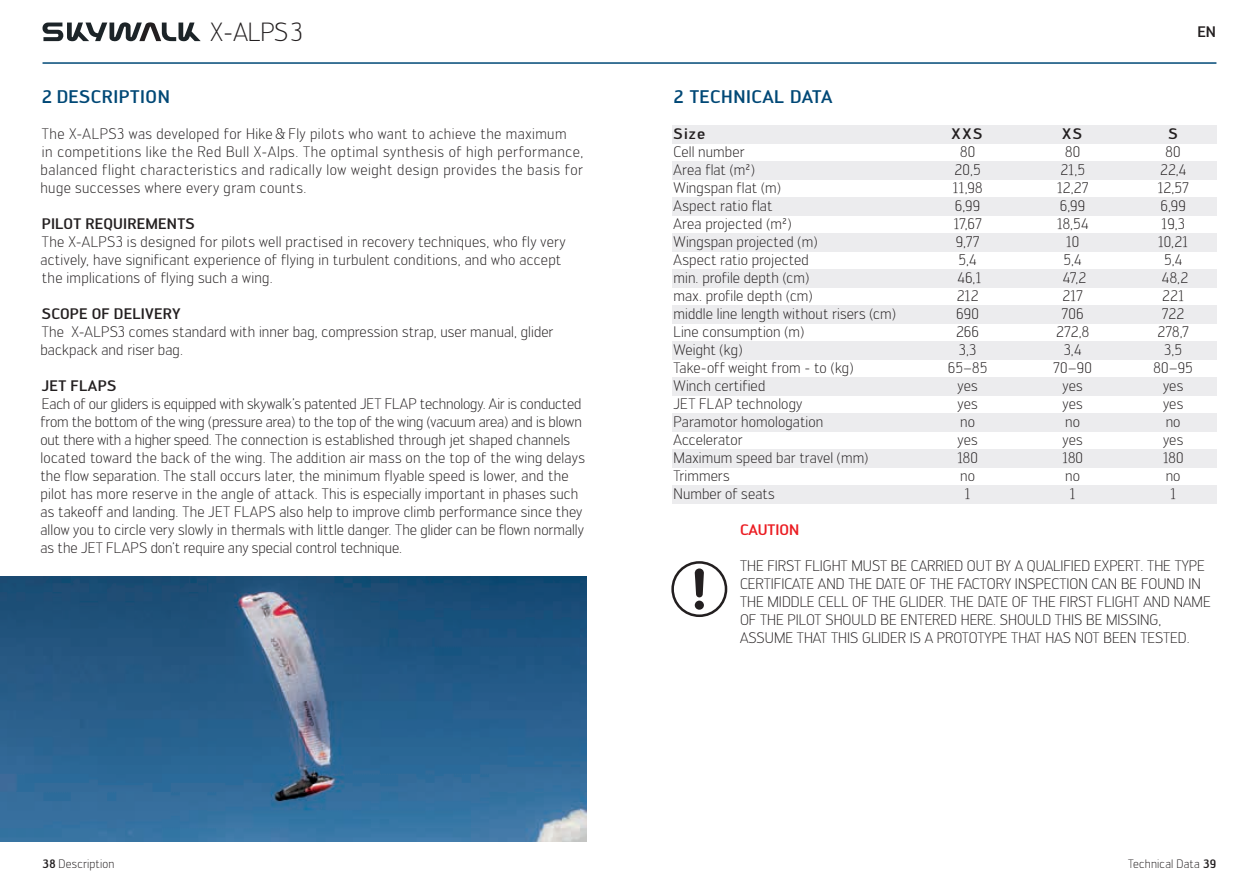
<style>
.page{position:relative;width:1259px;height:893px;background:#fff}
.page>*{position:absolute;margin:0;border:0;box-sizing:border-box;transform-origin:0 0}
.t1{font:300 25.8px "Engel";color:#231f20}
.t2{font:500 18px "Engel";letter-spacing:.03em;color:#004876}
.t3{font:300 15px/18px "Engel";letter-spacing:.005em;color:#231f20}
.t4{font:300 15px/18px "Engel";letter-spacing:.035em;color:#231f20}
.t5{font:500 15px "Engel";letter-spacing:.015em;color:#231f20}
.t6{font:500 15px "Engel";color:#eb1c22}
.t7{font:300 12px "Engel";letter-spacing:.015em;color:#231f20}
.s1{font-weight:500}
</style>
<div class="page">
<svg style="left:43px;top:22px;width:158px;height:19px"></svg>
<hr style="left:43px;top:62px;width:586px;height:2px;background:#004977">
<hr style="left:629px;top:62px;width:587px;height:2px;background:#004977">
<div style="left:672px;top:125px;width:544px;height:18px;background:#ececee"></div>
<div style="left:672px;top:197px;width:544px;height:18px;background:#ececee"></div>
<div style="left:672px;top:269px;width:544px;height:18px;background:#ececee"></div>
<div style="left:672px;top:341px;width:544px;height:18px;background:#ececee"></div>
<div style="left:672px;top:413px;width:544px;height:18px;background:#ececee"></div>
<div style="left:672px;top:161px;width:544px;height:18px;background:#ececee"></div>
<div style="left:672px;top:233px;width:544px;height:18px;background:#ececee"></div>
<div style="left:672px;top:305px;width:544px;height:18px;background:#ececee"></div>
<div style="left:672px;top:377px;width:544px;height:18px;background:#ececee"></div>
<div style="left:672px;top:449px;width:544px;height:18px;background:#ececee"></div>
<div style="left:672px;top:485px;width:544px;height:18px;background:#ececee"></div>
<svg style="left:694px;top:568px;width:10px;height:29px"></svg>
<div style="left:695px;top:601px;width:9px;height:9px;background:#231f20;border-radius:50%"></div>
<div style="left:671px;top:561px;width:56px;height:56px;border:3px solid #231f20;border-radius:50%"></div>
<img style="left:0;top:576px;width:586px;height:265px">
<h1 class="t1" style="left:210px;top:17px;width:94px">X-ALPS3</h1>
<p class="t5" style="left:1197px;top:23px;width:20px">EN</p>
<p class="t2" style="left:42px;top:86px;width:129px">2 DESCRIPTION</p>
<p class="t4" style="left:40px;top:125px;width:544px">The X-ALPS3 was developed for Hike &amp; Fly pilots who want to achieve the maximum<br>in competitions like the Red Bull X-Alps. The optimal synthesis of high performance, balanced flight characteristics and radically low weight design provides the basis for huge successes where every gram counts.</p>
<p class="t5" style="left:42px;top:215px;width:154px">PILOT REQUIREMENTS</p>
<p class="t3" style="left:40px;top:233px;width:527px">The X-ALPS3 is designed for pilots well practised in recovery techniques, who fly very actively, have significant experience of flying in turbulent conditions, and who accept the implications of flying such a wing.</p>
<p class="t5" style="left:42px;top:305px;width:140px">SCOPE OF DELIVERY</p>
<p class="t3" style="left:40px;top:323px;width:514px">The X-ALPS3 comes standard with inner bag, compression strap, user manual, glider backpack and riser bag.</p>
<p class="t5" style="left:42px;top:377px;width:76px">JET FLAPS</p>
<p class="t3" style="left:40px;top:395px;width:546px">Each of our gliders is equipped with skywalk’s patented JET FLAP technology. Air is conducted from the bottom of the wing (pressure area) to the top of the wing (vacuum area) and is blown out there with a higher speed. The connection is established through jet shaped channels located toward the back of the wing. The addition air mass on the top of the wing delays the flow separation. The stall occurs later, the minimum flyable speed is lower, and the pilot has more reserve in the angle of attack. This is especially important in phases such as takeoff and landing. The JET FLAPS also help to improve climb performance since they allow you to circle very slowly in thermals with little danger. The glider can be flown normally as the JET FLAPS don’t require any special control technique.</p>
<p class="t2" style="left:673px;top:86px;width:160px">2 TECHNICAL DATA</p>
<p class="t5" style="left:673px;top:125px;width:33px">Size</p>
<p class="t5" style="left:951px;top:125px;width:32px">XXS</p>
<p class="t5" style="left:1062px;top:125px;width:22px">XS</p>
<p class="t5" style="left:1168px;top:125px;width:11px">S</p>
<p class="t3" style="left:673px;top:143px;width:72px">Cell number</p>
<p class="t3" style="left:960px;top:143px;width:17px">80</p>
<p class="t3" style="left:1065px;top:143px;width:17px">80</p>
<p class="t3" style="left:1165px;top:143px;width:17px">80</p>
<p class="t3" style="left:673px;top:161px;width:83px">Area flat (m²)</p>
<p class="t3" style="left:954px;top:161px;width:27px">20,5</p>
<p class="t3" style="left:1060px;top:161px;width:26px">21,5</p>
<p class="t3" style="left:1160px;top:161px;width:28px">22,4</p>
<p class="t3" style="left:673px;top:179px;width:109px">Wingspan flat (m)</p>
<p class="t3" style="left:952px;top:179px;width:31px">11,98</p>
<p class="t3" style="left:1056px;top:179px;width:33px">12,27</p>
<p class="t3" style="left:1157px;top:179px;width:33px">12,57</p>
<p class="t3" style="left:673px;top:197px;width:100px">Aspect ratio flat</p>
<p class="t3" style="left:955px;top:197px;width:27px">6,99</p>
<p class="t3" style="left:1060px;top:197px;width:27px">6,99</p>
<p class="t3" style="left:1160px;top:197px;width:27px">6,99</p>
<p class="t3" style="left:673px;top:215px;width:119px">Area projected (m²)</p>
<p class="t3" style="left:953px;top:215px;width:30px">17,67</p>
<p class="t3" style="left:1057px;top:215px;width:33px">18,54</p>
<p class="t3" style="left:1161px;top:215px;width:25px">19,3</p>
<p class="t3" style="left:673px;top:233px;width:145px">Wingspan projected (m)</p>
<p class="t3" style="left:955px;top:233px;width:25px">9,77</p>
<p class="t3" style="left:1066px;top:233px;width:15px">10</p>
<p class="t3" style="left:1158px;top:233px;width:32px">10,21</p>
<p class="t3" style="left:673px;top:251px;width:137px">Aspect ratio projected</p>
<p class="t3" style="left:958px;top:251px;width:19px">5,4</p>
<p class="t3" style="left:1063px;top:251px;width:19px">5,4</p>
<p class="t3" style="left:1164px;top:251px;width:19px">5,4</p>
<p class="t3" style="left:673px;top:269px;width:137px">min. profile depth (cm)</p>
<p class="t3" style="left:957px;top:269px;width:26px">46,1</p>
<p class="t3" style="left:1062px;top:269px;width:25px">47,2</p>
<p class="t3" style="left:1162px;top:269px;width:28px">48,2</p>
<p class="t3" style="left:673px;top:287px;width:141px">max. profile depth (cm)</p>
<p class="t3" style="left:956px;top:287px;width:23px">212</p>
<p class="t3" style="left:1062px;top:287px;width:22px">217</p>
<p class="t3" style="left:1162px;top:287px;width:24px">221</p>
<p class="t3" style="left:673px;top:305px;width:224px">middle line length without risers (cm)</p>
<p class="t3" style="left:956px;top:305px;width:24px">690</p>
<p class="t3" style="left:1061px;top:305px;width:24px">706</p>
<p class="t3" style="left:1162px;top:305px;width:24px">722</p>
<p class="t3" style="left:673px;top:323px;width:132px">Line consumption (m)</p>
<p class="t3" style="left:956px;top:323px;width:24px">266</p>
<p class="t3" style="left:1056px;top:323px;width:35px">272,8</p>
<p class="t3" style="left:1157px;top:323px;width:33px">278,7</p>
<p class="t3" style="left:673px;top:341px;width:70px">Weight (kg)</p>
<p class="t3" style="left:959px;top:341px;width:19px">3,3</p>
<p class="t3" style="left:1063px;top:341px;width:19px">3,4</p>
<p class="t3" style="left:1164px;top:341px;width:19px">3,5</p>
<p class="t3" style="left:673px;top:359px;width:182px">Take-off weight from - to (kg)</p>
<p class="t3" style="left:948px;top:359px;width:41px">65–85</p>
<p class="t3" style="left:1053px;top:359px;width:40px">70–90</p>
<p class="t3" style="left:1153px;top:359px;width:41px">80–95</p>
<p class="t3" style="left:673px;top:377px;width:93px">Winch certified</p>
<p class="t3" style="left:957px;top:377px;width:22px">yes</p>
<p class="t3" style="left:1062px;top:377px;width:22px">yes</p>
<p class="t3" style="left:1163px;top:377px;width:22px">yes</p>
<p class="t3" style="left:673px;top:395px;width:130px">JET FLAP technology</p>
<p class="t3" style="left:957px;top:395px;width:22px">yes</p>
<p class="t3" style="left:1062px;top:395px;width:22px">yes</p>
<p class="t3" style="left:1163px;top:395px;width:22px">yes</p>
<p class="t3" style="left:673px;top:413px;width:151px">Paramotor homologation</p>
<p class="t3" style="left:960px;top:413px;width:16px">no</p>
<p class="t3" style="left:1065px;top:413px;width:16px">no</p>
<p class="t3" style="left:1165px;top:413px;width:16px">no</p>
<p class="t3" style="left:673px;top:431px;width:71px">Accelerator</p>
<p class="t3" style="left:957px;top:431px;width:22px">yes</p>
<p class="t3" style="left:1062px;top:431px;width:22px">yes</p>
<p class="t3" style="left:1163px;top:431px;width:22px">yes</p>
<p class="t3" style="left:673px;top:449px;width:196px">Maximum speed bar travel (mm)</p>
<p class="t3" style="left:957px;top:449px;width:22px">180</p>
<p class="t3" style="left:1062px;top:449px;width:22px">180</p>
<p class="t3" style="left:1162px;top:449px;width:22px">180</p>
<p class="t3" style="left:673px;top:467px;width:58px">Trimmers</p>
<p class="t3" style="left:960px;top:467px;width:16px">no</p>
<p class="t3" style="left:1065px;top:467px;width:16px">no</p>
<p class="t3" style="left:1165px;top:467px;width:16px">no</p>
<p class="t3" style="left:673px;top:485px;width:103px">Number of seats</p>
<p class="t3" style="left:964px;top:485px;width:8px">1</p>
<p class="t3" style="left:1069px;top:485px;width:8px">1</p>
<p class="t3" style="left:1170px;top:485px;width:8px">1</p>
<p class="t6" style="left:740px;top:521px;width:61px">CAUTION</p>
<p class="t3" style="left:740px;top:557px;width:472px">THE FIRST FLIGHT MUST BE CARRIED OUT BY A QUALIFIED EXPERT. THE TYPE CERTIFICATE AND THE DATE OF THE FACTORY INSPECTION CAN BE FOUND IN THE MIDDLE CELL OF THE GLIDER. THE DATE OF THE FIRST FLIGHT AND NAME OF THE PILOT SHOULD BE ENTERED HERE. SHOULD THIS BE MISSING, ASSUME THAT THIS GLIDER IS A PROTOTYPE THAT HAS NOT BEEN TESTED.</p>
<p class="t7" style="left:43px;top:856px;width:74px"><span class="s1">38</span> Description</p>
<p class="t7" style="left:1128px;top:856px;width:90px">Technical Data <span class="s1">39</span></p>
</div>
